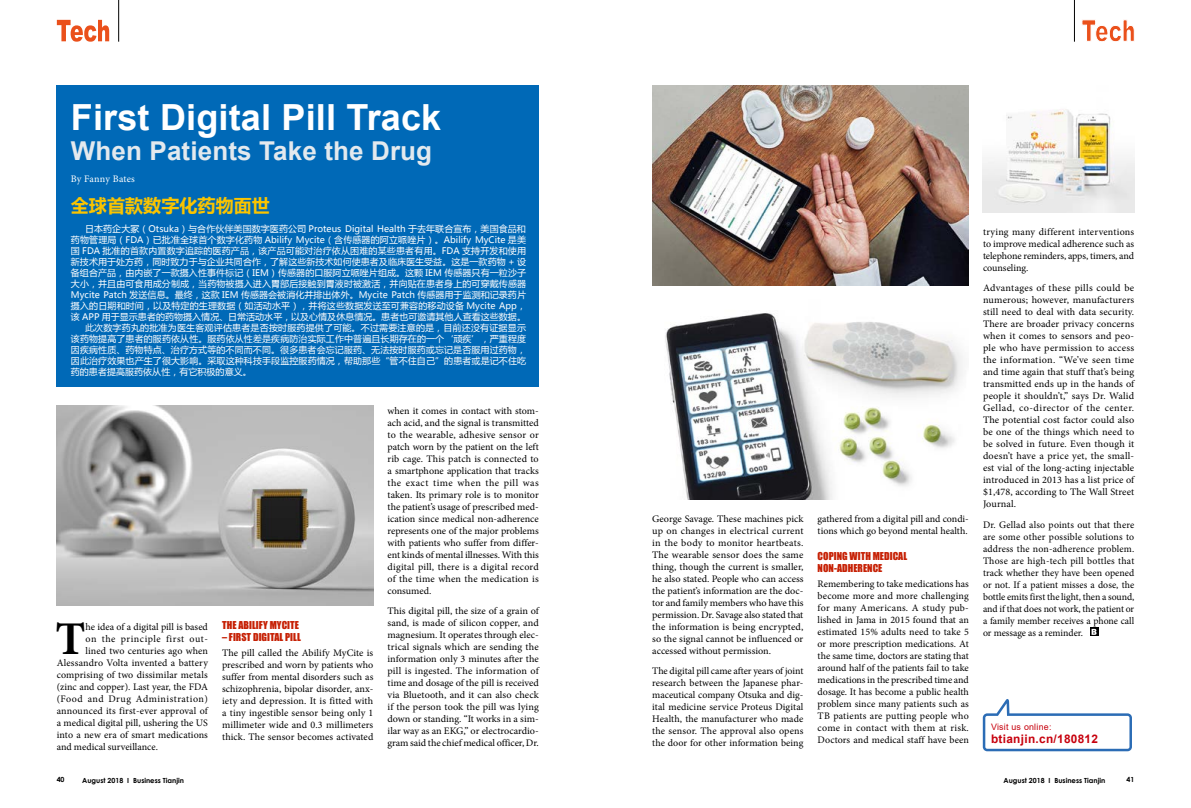
<style>
.page{position:relative;width:1191px;height:808px;background:#fff}
.page>*{position:absolute;margin:0;border:0;box-sizing:border-box;transform-origin:0 0}
.t1{font:700 46.9px "Minion Pro";color:#000}
.t2{font:700 36px "Arial";letter-spacing:.005em;color:#fff}
.t3{font:700 26px "Arial";letter-spacing:.005em;color:#e3e9ee}
.t4{font:700 18px "Microsoft Ya Hei";letter-spacing:.005em;color:#fac400}
.t5{font:700 11.8px "Arial";letter-spacing:.025em;color:#c7000d}
.t6{font:10px/12px "Minion Pro";letter-spacing:.005em;color:#000;text-align:justify}
.t7{font:10px/12px "Impact";letter-spacing:.005em;color:#c62004}
.t8{font:10px "Minion Pro";letter-spacing:.05em;color:#000}
.t9{font:10px "Minion Pro";letter-spacing:.015em;color:#fff}
.t10{font:9px "Microsoft Ya Hei";letter-spacing:.01em;color:#fff}
.t11{font:8.9px "Arial";letter-spacing:.025em;color:#c7000d}
.t12{font:700 7px "Century Gothic";color:#000}
</style>
<div class="page">
<div style="left:57px;top:85px;width:482px;height:302px;background:#0069b7"></div>
<hr style="left:118px;top:0;width:1px;height:42px;background:#000">
<svg style="left:57px;top:20px;width:52px;height:22px"></svg>
<img style="left:57px;top:405px;width:316px;height:200px">
<svg style="left:982px;top:699px;width:150px;height:52px"></svg>
<hr style="left:1074px;top:0;width:1px;height:42px;background:#000">
<svg style="left:1082px;top:20px;width:52px;height:22px"></svg>
<svg style="left:1090px;top:628px;width:8px;height:8px"></svg>
<svg style="left:1091px;top:629px;width:5px;height:6px"></svg>
<img style="left:652px;top:85px;width:316px;height:200px">
<img style="left:665px;top:313px;width:298px;height:186px">
<img style="left:982px;top:109px;width:152px;height:103px">
<h2 class="t2" style="left:71px;top:92px;width:372px">First Digital Pill Track</h2>
<h3 class="t3" style="left:71px;top:133px;width:363px">When Patients Take the Drug</h3>
<p class="t9" style="left:71px;top:172px;width:65px">By Fanny Bates</p>
<h3 class="t4" style="left:71px;top:193px;width:200px">全球首款数字化药物面世</h3>
<p class="t10" style="left:85px;top:222px;width:442px">日本药企大冢（Otsuka）与合作伙伴美国数字医药公司 Proteus Digital Health 于去年联合宣布，美国食品和</p>
<p class="t10" style="left:71px;top:233px;width:457px">药物管理局（FDA）已批准全球首个数字化药物 Abilify Mycite（含传感器的阿立哌唑片）。Abilify MyCite 是美</p>
<p class="t10" style="left:71px;top:244px;width:457px">国 FDA 批准的首款内置数字追踪的医药产品，该产品可能对治疗依从困难的某些患者有用。FDA 支持开发和使用</p>
<p class="t10" style="left:71px;top:255px;width:456px">新技术用于处方药，同时致力于与企业共同合作，了解这些新技术如何使患者及临床医生受益。这是一款药物 + 设</p>
<p class="t10" style="left:71px;top:266px;width:457px">备组合产品，由内嵌了一款摄入性事件标记（IEM）传感器的口服阿立哌唑片组成。这颗 IEM 传感器只有一粒沙子</p>
<p class="t10" style="left:71px;top:277px;width:457px">大小，并且由可食用成分制成，当药物被摄入进入胃部后接触到胃液时被激活，并向贴在患者身上的可穿戴传感器</p>
<p class="t10" style="left:71px;top:288px;width:456px">Mycite Patch 发送信息。最终，这款 IEM 传感器会被消化并排出体外。Mycite Patch 传感器用于监测和记录药片</p>
<p class="t10" style="left:71px;top:299px;width:456px">摄入的日期和时间，以及特定的生理数据（如活动水平），并将这些数据发送至可兼容的移动设备 Mycite App，</p>
<p class="t10" style="left:71px;top:310px;width:456px">该 APP 用于显示患者的药物摄入情况、日常活动水平，以及心情及休息情况。患者也可邀请其他人查看这些数据。</p>
<p class="t10" style="left:85px;top:321px;width:442px">此次数字药丸的批准为医生客观评估患者是否按时服药提供了可能。不过需要注意的是，目前还没有证据显示</p>
<p class="t10" style="left:71px;top:332px;width:457px">该药物提高了患者的服药依从性。服药依从性差是疾病防治实际工作中普遍且长期存在的一个‘顽疾’，严重程度</p>
<p class="t10" style="left:71px;top:343px;width:456px">因疾病性质、药物特点、治疗方式等的不同而不同。很多患者会忘记服药、无法按时服药或忘记是否服用过药物，</p>
<p class="t10" style="left:71px;top:354px;width:457px">因此治疗效果也产生了很大影响。采取这种科技手段监控服药情况，帮助那些“管不住自己”的患者或是记不住吃</p>
<p class="t10" style="left:71px;top:365px;width:182px">药的患者提高服药依从性，有它积极的意义。</p>
<h1 class="t1" style="left:55px;top:606px;width:32px">T</h1>
<p class="t6" style="left:86px;top:621px;width:124px">he idea of a digital pill is based</p>
<p class="t8" style="left:86px;top:632px;width:124px">on the principle first out-</p>
<p class="t6" style="left:86px;top:645px;width:124px">lined two centuries ago when</p>
<p class="t6" style="left:57px;top:657px;width:153px">Alessandro Volta invented a battery</p>
<p class="t6" style="left:57px;top:669px;width:153px">comprising of two dissimilar metals</p>
<p class="t6" style="left:57px;top:681px;width:153px">(zinc and copper). Last year, the FDA</p>
<p class="t8" style="left:57px;top:692px;width:153px">(Food and Drug Administration)</p>
<p class="t6" style="left:57px;top:705px;width:153px">announced its first-ever approval of</p>
<p class="t6" style="left:57px;top:717px;width:153px">a medical digital pill, ushering the US</p>
<p class="t6" style="left:57px;top:729px;width:153px">into a new era of smart medications</p>
<p class="t6" style="left:57px;top:741px;width:103px">and medical surveillance.</p>
<p class="t7" style="left:222px;top:618px;width:78px">THE ABILIFY MYCITE</p>
<p class="t7" style="left:222px;top:630px;width:80px">– FIRST DIGITAL PILL</p>
<p class="t6" style="left:222px;top:647px;width:153px">The pill called the Abilify MyCite is prescribed and worn by patients who suffer from mental disorders such as schizophrenia, bipolar disorder, anx&shy;iety and depression. It is fitted with a tiny ingestible sensor being only 1 millimeter wide and 0.3 millimeters thick. The sensor becomes activated</p>
<p class="t6" style="left:387px;top:404px;width:153px">when it comes in contact with stom&shy;ach acid, and the signal is transmitted to the wearable, adhesive sensor or patch worn by the patient on the left rib cage. This patch is connected to a smartphone application that tracks the exact time when the pill was taken. Its primary role is to monitor the patient’s usage of prescribed med&shy;ication since medical non-adherence represents one of the major problems with patients who suffer from differ&shy;ent kinds of mental illnesses. With this digital pill, there is a digital record of the time when the medication is consumed.</p>
<p class="t6" style="left:387px;top:605px;width:153px">This digital pill, the size of a grain of sand, is made of silicon copper, and magnesium. It operates through elec&shy;trical signals which are sending the information only 3 minutes after the pill is ingested. The information of time and dosage of the pill is received via Bluetooth, and it can also check if the person took the pill was lying down or standing. “It works in a sim&shy;ilar way as an EKG,” or electrocardio&shy;gram said the chief medical officer, Dr.</p>
<p class="t6" style="left:652px;top:513px;width:153px">George Savage. These machines pick up on changes in electrical current in the body to monitor heartbeats.<br>The wearable sensor does the same thing, though the current is smaller, he also stated. People who can access the patient’s information are the doc&shy;tor and family members who have this permission. Dr. Savage also stated that the information is being encrypted, so the signal cannot be influenced or accessed without permission.</p>
<p class="t6" style="left:652px;top:665px;width:153px">The digital pill came after years of joint research between the Japanese phar&shy;maceutical company Otsuka and dig&shy;ital medicine service Proteus Digital Health, the manufacturer who made the sensor. The approval also opens the door for other information being</p>
<p class="t6" style="left:817px;top:513px;width:153px">gathered from a digital pill and condi&shy;tions which go beyond mental health.</p>
<p class="t7" style="left:817px;top:550px;width:39px">COPING WITH</p>
<p class="t7" style="left:817px;top:550px;width:91px;text-indent:55px">MEDICAL<br>NON-ADHERENCE</p>
<p class="t6" style="left:817px;top:578px;width:153px">Remembering to take medications has become more and more challenging for many Americans. A study pub&shy;lished in Jama in 2015 found that an estimated 15% adults need to take 5 or more prescription medications. At the same time, doctors are stating that around half of the patients fail to take medications in the prescribed time and dosage. It has become a public health problem since many patients such as TB patients are putting people who come in contact with them at risk.<br>Doctors and medical staff have been</p>
<p class="t6" style="left:983px;top:226px;width:153px">trying many different interventions to improve medical adherence such as telephone reminders, apps, timers, and counseling.</p>
<p class="t6" style="left:983px;top:282px;width:153px">Advantages of these pills could be numerous; however, manufacturers still need to deal with data security.<br>There are broader privacy concerns when it comes to sensors and peo&shy;ple who have permission to access the information. “We’ve seen time and time again that stuff that’s being transmitted ends up in the hands of people it shouldn’t,” says Dr. Walid Gellad, co-director of the center.<br>The potential cost factor could also be one of the things which need to be solved in future. Even though it doesn’t have a price yet, the small&shy;est vial of the long-acting injectable introduced in 2013 has a list price of $1,478, according to The Wall Street Journal.</p>
<p class="t6" style="left:983px;top:519px;width:153px">Dr. Gellad also points out that there are some other possible solutions to address the non-adherence problem.<br>Those are high-tech pill bottles that track whether they have been opened or not. If a patient misses a dose, the bottle emits first the light, then a sound, and if that does not work, the patient or a family member receives a phone call or message as a reminder.</p>
<p class="t11" style="left:991px;top:720px;width:62px">Visit us online:</p>
<p class="t5" style="left:991px;top:730px;width:108px">btianjin.cn/180812</p>
<p class="t12" style="left:57px;top:774px;width:9px">40</p>
<p class="t12" style="left:82px;top:775px;width:103px">August 2018 I Business Tianjin</p>
<p class="t12" style="left:1003px;top:775px;width:103px">August 2018 I Business Tianjin</p>
<p class="t12" style="left:1126px;top:774px;width:9px">41</p>
</div>
